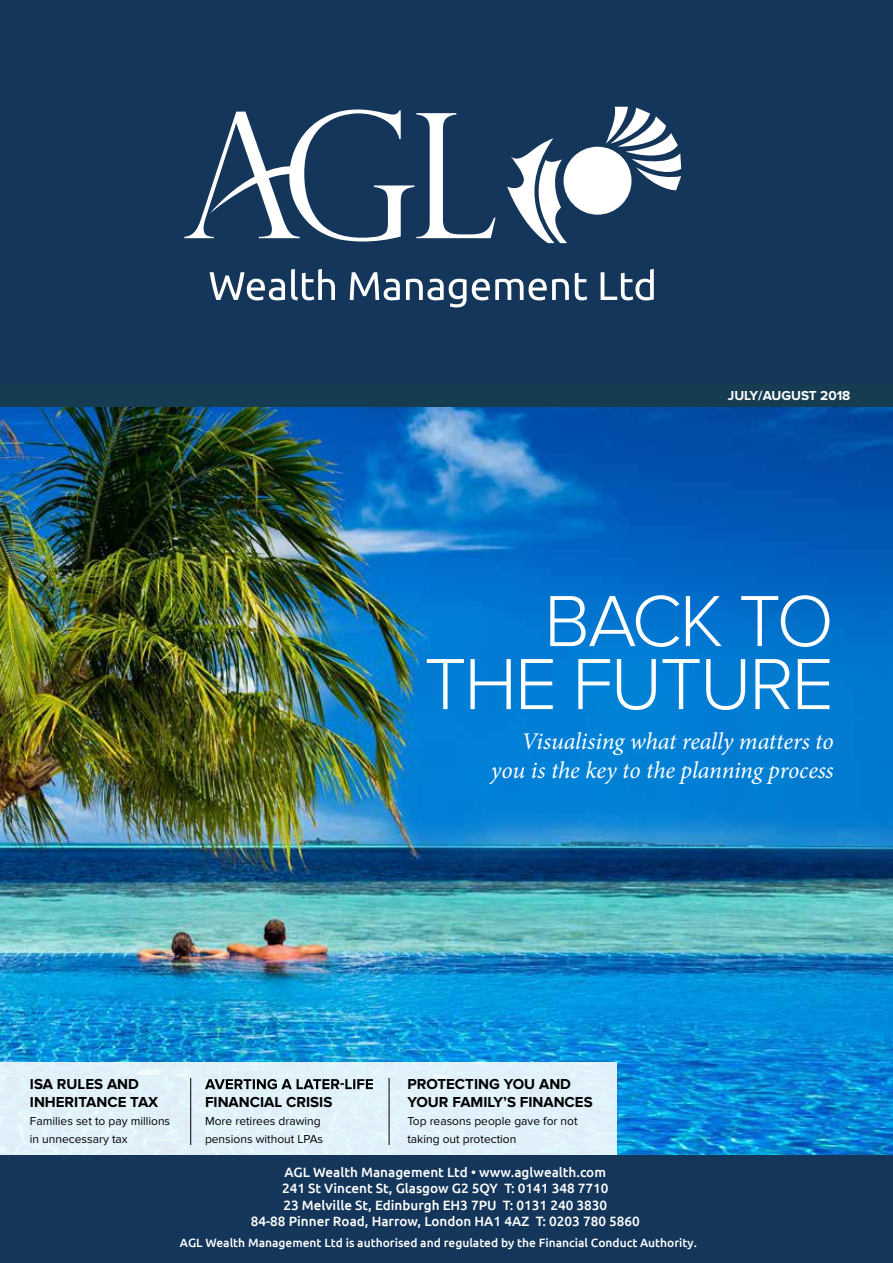
<style>
.page{position:relative;width:893px;height:1263px;background:#fff}
.page>*{position:absolute;margin:0;border:0;box-sizing:border-box;transform-origin:0 0}
.t1{font:300 75px/63px "Proxima Nova A";letter-spacing:-.03em;color:#fff;text-align:right}
.t2{font:italic 24px/28.5px "Minion Pro";letter-spacing:-.01em;color:#fff;text-align:right}
.t3{font:700 15px/18px "Proxima Nova";color:#000}
.t4{font:500 13.5px/16.5px "Ubuntu";color:#fff;text-align:center}
.t5{font:700 13.5px "Proxima Nova";color:#fff}
.t6{font:12px/18px "Proxima Nova";color:#000}
.t7{font:500 12px "Ubuntu";color:#fff}
</style>
<div class="page">
<img style="left:0;top:407px;width:893px;height:748px">
<div style="left:0;top:383px;width:893px;height:24px;background:#163c52"></div>
<div style="left:0;top:1062px;width:617px;height:94px;background:#e0f1fa"></div>
<svg style="left:205px;top:1079px;width:168px;height:10px"></svg>
<hr style="left:190px;top:1078px;width:1px;height:67px;background:#000">
<hr style="left:389px;top:1078px;width:1px;height:67px;background:#000">
<div style="left:0;top:1155px;width:893px;height:108px;background:#14365a"></div>
<div style="left:0;top:0;width:893px;height:383px;background:#14365a"></div>
<svg style="left:184px;top:109px;width:311px;height:132px"></svg>
<div style="left:564px;top:147px;width:67px;height:68px;background:#fff;border-radius:50%"></div>
<svg style="left:507px;top:138px;width:60px;height:105px"></svg>
<svg style="left:606px;top:107px;width:75px;height:84px"></svg>
<svg style="left:210px;top:272px;width:75px;height:28px"></svg>
<svg style="left:291px;top:269px;width:44px;height:31px"></svg>
<svg style="left:350px;top:272px;width:50px;height:28px"></svg>
<svg style="left:406px;top:279px;width:163px;height:28px"></svg>
<svg style="left:575px;top:273px;width:12px;height:27px"></svg>
<svg style="left:601px;top:269px;width:53px;height:31px"></svg>
<p class="t5" style="left:728px;top:388px;width:124px">JULY/AUGUST 2018</p>
<h1 class="t1" style="left:424px;top:589px;width:411px">BACK TO<br>THE FUTURE</h1>
<h2 class="t2" style="left:491px;top:727px;width:344px">Visualising what really matters to you is the key to the planning process</h2>
<p class="t3" style="left:30px;top:1075px;width:130px">ISA RULES AND<br>INHERITANCE TAX</p>
<p class="t6" style="left:30px;top:1112px;width:142px">Families set to pay millions in unnecessary tax</p>
<p class="t3" style="left:205px;top:1093px;width:129px">FINANCIAL CRISIS</p>
<p class="t6" style="left:205px;top:1112px;width:120px">More retirees drawing pensions without LPAs</p>
<p class="t3" style="left:407px;top:1075px;width:187px">PROTECTING YOU AND<br>YOUR FAMILY’S FINANCES</p>
<p class="t6" style="left:407px;top:1112px;width:172px">Top reasons people gave for not taking out protection</p>
<p class="t4" style="left:251px;top:1163px;width:391px">AGL Wealth Management Ltd • www.aglwealth.com<br>241 St Vincent St, Glasgow G2 5QY T: 0141 348 7710<br>23 Melville St, Edinburgh EH3 7PU T: 0131 240 3830<br>84-88 Pinner Road, Harrow, London HA1 4AZ T: 0203 780 5860</p>
<p class="t7" style="left:180px;top:1235px;width:519px">AGL Wealth Management Ltd is authorised and regulated by the Financial Conduct Authority.</p>
</div>
